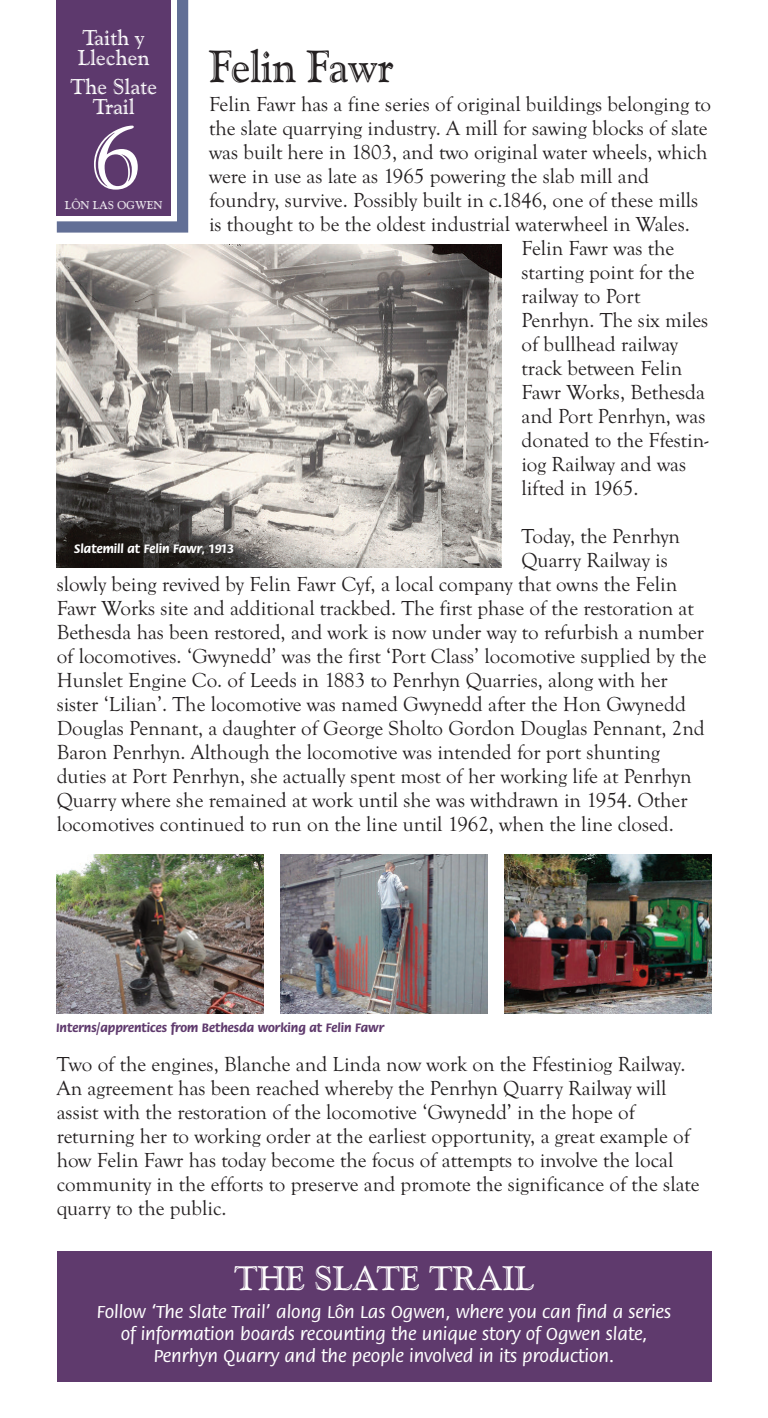
<style>
.page{position:relative;width:768px;height:1418px;background:#fff}
.page>*{position:absolute;margin:0;border:0;box-sizing:border-box;transform-origin:0 0}
.t1{font:91px "Goudy Handtooled BT";color:#fff}
.t2{font:45px "Goudy Handtooled BT";letter-spacing:-.01em;color:#231f20;scale:.95 1}
.t3{font:34px "Goudy Handtooled BT";color:#fff}
.t4{font:21.5px/20.2px "Goudy Handtooled BT";color:#fff;text-align:center}
.t5{font:21px/24px "Goudy Old Style T";color:#231f20}
.t6{font:500 19px/22px "Flora";color:#fff;text-align:center}
.t7{font:700 13px "Flora";color:#5f3a6d}
.t8{font:700 13px "Flora";color:#fff}
.t9{font:11.4px "Goudy Handtooled BT";color:#fff}
</style>
<div class="page">
<img style="left:56px;top:854px;width:207px;height:159px">
<img style="left:504px;top:854px;width:207px;height:159px">
<img style="left:280px;top:854px;width:208px;height:159px">
<div style="left:57px;top:1251px;width:654px;height:130px;background:#5f3a6d"></div>
<svg style="left:57px;top:0;width:131px;height:232px"></svg>
<div style="left:56px;top:0;width:115px;height:215px;background:#5d396d"></div>
<img style="left:56px;top:245px;width:445px;height:322px">
<p class="t4" style="left:78px;top:27px;width:73px;text-align:left">Taith y<br>Llechen</p>
<h2 class="t2" style="left:209px;top:40px;width:196px">Felin Fawr</h2>
<p class="t5" style="left:209px;top:91px;width:504px">Felin Fawr has a fine series of original buildings belonging to</p>
<p class="t5" style="left:209px;top:115px;width:500px">the slate quarrying industry. A mill for sawing blocks of slate</p>
<p class="t5" style="left:209px;top:139px;width:500px">was built here in 1803, and two original water wheels, which</p>
<p class="t5" style="left:209px;top:163px;width:442px">were in use as late as 1965 powering the slab mill and</p>
<p class="t5" style="left:209px;top:187px;width:491px">foundry, survive. Possibly built in c.1846, one of these mills</p>
<p class="t5" style="left:209px;top:211px;width:482px">is thought to be the oldest industrial waterwheel in Wales.</p>
<p class="t5" style="left:521px;top:235px;width:154px">Felin Fawr was the</p>
<p class="t5" style="left:521px;top:259px;width:175px">starting point for the</p>
<p class="t5" style="left:521px;top:283px;width:120px">railway to Port</p>
<p class="t5" style="left:521px;top:307px;width:188px">Penrhyn. The six miles</p>
<p class="t5" style="left:521px;top:331px;width:158px">of bullhead railway</p>
<p class="t5" style="left:521px;top:355px;width:162px">track between Felin</p>
<p class="t5" style="left:521px;top:379px;width:185px">Fawr Works, Bethesda</p>
<p class="t5" style="left:521px;top:403px;width:186px">and Port Penrhyn, was</p>
<p class="t5" style="left:521px;top:427px;width:188px">donated to the Ffestin-</p>
<p class="t5" style="left:521px;top:451px;width:166px">iog Railway and was</p>
<p class="t5" style="left:521px;top:475px;width:119px">lifted in 1965.</p>
<p class="t5" style="left:521px;top:523px;width:160px">Today, the Penrhyn</p>
<p class="t5" style="left:521px;top:547px;width:148px">Quarry Railway is</p>
<p class="t5" style="left:57px;top:571px;width:622px">slowly being revived by Felin Fawr Cyf, a local company that owns the Felin</p>
<p class="t5" style="left:57px;top:595px;width:638px">Fawr Works site and additional trackbed. The first phase of the restoration at</p>
<p class="t5" style="left:57px;top:619px;width:649px">Bethesda has been restored, and work is now under way to refurbish a number</p>
<p class="t5" style="left:57px;top:643px;width:651px">of locomotives. ‘Gwynedd’ was the first ‘Port Class’ locomotive supplied by the</p>
<p class="t5" style="left:57px;top:667px;width:613px">Hunslet Engine Co. of Leeds in 1883 to Penrhyn Quarries, along with her</p>
<p class="t5" style="left:57px;top:691px;width:631px">sister ‘Lilian’. The locomotive was named Gwynedd after the Hon Gwynedd</p>
<p class="t5" style="left:57px;top:715px;width:650px">Douglas Pennant, a daughter of George Sholto Gordon Douglas Pennant, 2nd</p>
<p class="t5" style="left:57px;top:739px;width:605px">Baron Penrhyn. Although the locomotive was intended for port shunting</p>
<p class="t5" style="left:57px;top:763px;width:636px">duties at Port Penrhyn, she actually spent most of her working life at Penrhyn</p>
<p class="t5" style="left:57px;top:787px;width:632px">Quarry where she remained at work until she was withdrawn in 1954. Other</p>
<p class="t5" style="left:57px;top:811px;width:619px">locomotives continued to run on the line until 1962, when the line closed.</p>
<p class="t4" style="left:70px;top:76px;width:88px">The Slate<br>Trail</p>
<h1 class="t1" style="left:91px;top:101px;width:51px">6</h1>
<p class="t9" style="left:65px;top:197px;width:99px">LÔN LAS OGWEN</p>
<p class="t8" style="left:74px;top:544px;width:161px">Slatemill at Felin Fawr, 1913</p>
<p class="t7" style="left:56px;top:1022px;width:330px">Interns/apprentices from Bethesda working at Felin Fawr</p>
<p class="t5" style="left:57px;top:1051px;width:644px">Two of the engines, Blanche and Linda now work on the Ffestiniog Railway.<br>An agreement has been reached whereby the Penrhyn Quarry Railway will assist with the restoration of the locomotive ‘Gwynedd’ in the hope of returning her to working order at the earliest opportunity, a great example of how Felin Fawr has today become the focus of attempts to involve the local community in the efforts to preserve and promote the significance of the slate quarry to the public.</p>
<h3 class="t3" style="left:234px;top:1258px;width:301px">THE SLATE TRAIL</h3>
<p class="t6" style="left:97px;top:1302px;width:576px">Follow ‘The Slate Trail’ along Lôn Las Ogwen, where you can find a series of information boards recounting the unique story of Ogwen slate,<br>Penrhyn Quarry and the people involved in its production.</p>
</div>
